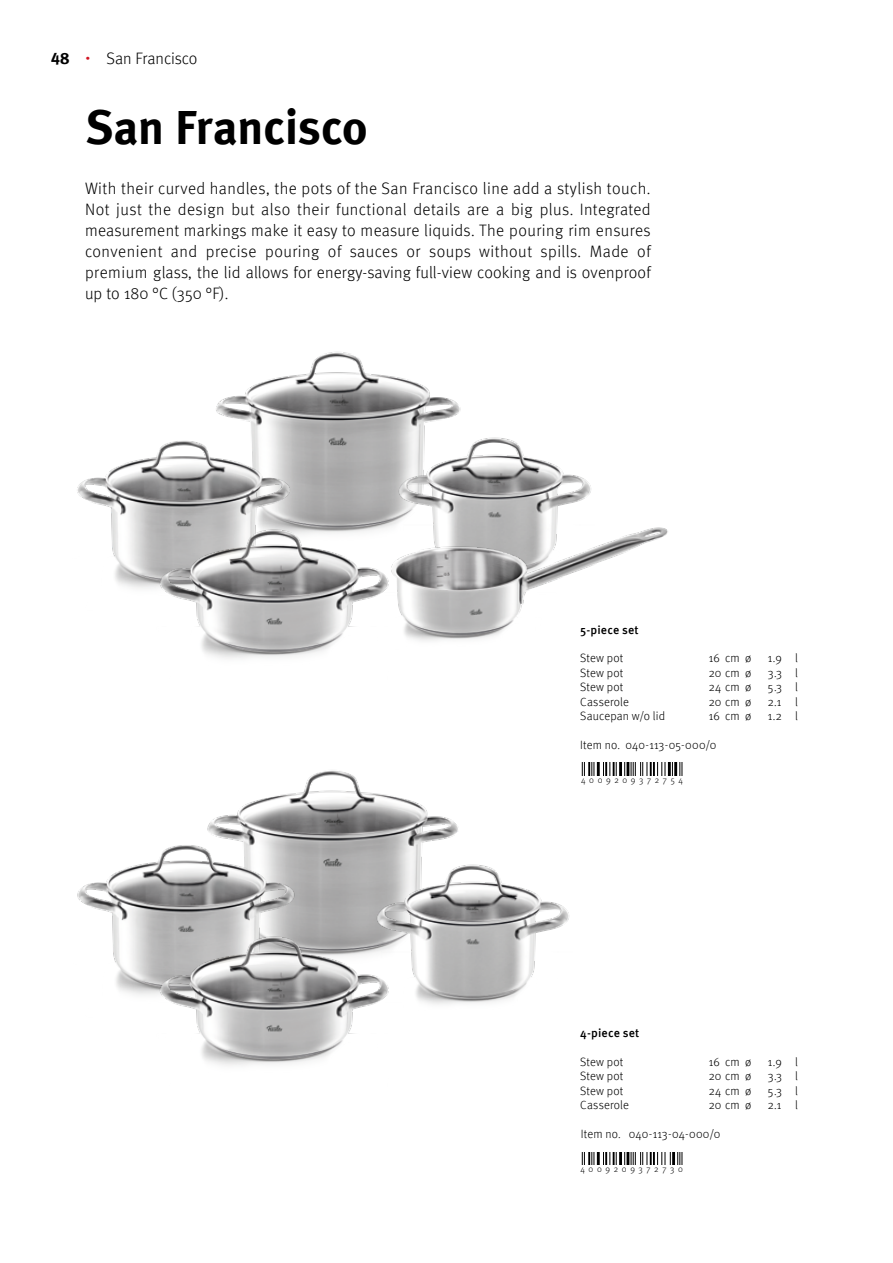
<style>
.page{position:relative;width:893px;height:1263px;background:#fff}
.page>*{position:absolute;margin:0;border:0;box-sizing:border-box;transform-origin:0 0}
.t1{font:700 48px "Meta Pro";letter-spacing:-.015em;color:#000}
.t2{font:300 16.5px/21px "Meta Pro";letter-spacing:.005em;color:#000;text-align:justify}
.t3{font:300 12px "Meta Pro";letter-spacing:.01em;color:#000}
.t4{font:500 12px "Meta Pro";letter-spacing:.015em;color:#000}
.t5{font:11.85px "Helvetica";letter-spacing:.005em;color:#000}
.t6{font:300 8.7px "Meta Pro";letter-spacing:.42em;color:#000}
.s1{font-weight:700}
.s2{font-weight:400;font-size:24px;color:#d11422}
</style>
<div class="page">
<svg style="left:582px;top:1152px;width:100px;height:12px"></svg>
<svg style="left:582px;top:763px;width:100px;height:12px"></svg>
<img style="left:216px;top:352px;width:245px;height:159px">
<img style="left:207px;top:770px;width:251px;height:148px">
<img style="left:77px;top:428px;width:234px;height:158px">
<img style="left:77px;top:831px;width:239px;height:161px">
<img style="left:366px;top:420px;width:225px;height:80px">
<img style="left:343px;top:847px;width:226px;height:158px">
<img style="left:126px;top:511px;width:229px;height:148px">
<img style="left:126px;top:918px;width:298px;height:148px">
<img style="left:355px;top:500px;width:313px;height:141px">
<p class="t2" style="left:51px;top:47px;width:148px"><span class="s1">48</span> <span class="s2">⋅</span> San Francisco</p>
<h1 class="t1" style="left:85px;top:90px;width:284px">San Francisco</h1>
<p class="t2" style="left:85px;top:177px;width:567px">With their curved handles, the pots of the San Francisco line add a stylish touch.<br>Not just the design but also their functional details are a big plus. Integrated measurement markings make it easy to measure liquids. The pouring rim ensures convenient and precise pouring of sauces or soups without spills. Made of premium glass, the lid allows for energy-saving full-view cooking and is ovenproof up to 180 °C (350 °F).</p>
<p class="t4" style="left:580px;top:620px;width:60px">5-piece set</p>
<p class="t3" style="left:580px;top:650px;width:44px">Stew pot</p>
<p class="t3" style="left:709px;top:650px;width:44px">16 cm ø</p>
<p class="t3" style="left:768px;top:650px;width:15px">1.9</p>
<p class="t3" style="left:795px;top:650px;width:4px">l</p>
<p class="t3" style="left:580px;top:664px;width:44px">Stew pot</p>
<p class="t3" style="left:709px;top:664px;width:44px">20 cm ø</p>
<p class="t3" style="left:768px;top:664px;width:16px">3.3</p>
<p class="t3" style="left:795px;top:664px;width:4px">l</p>
<p class="t3" style="left:580px;top:678px;width:44px">Stew pot</p>
<p class="t3" style="left:709px;top:678px;width:44px">24 cm ø</p>
<p class="t3" style="left:768px;top:678px;width:15px">5.3</p>
<p class="t3" style="left:795px;top:678px;width:4px">l</p>
<p class="t3" style="left:580px;top:693px;width:50px">Casserole</p>
<p class="t3" style="left:709px;top:693px;width:44px">20 cm ø</p>
<p class="t3" style="left:768px;top:693px;width:15px">2.1</p>
<p class="t3" style="left:795px;top:693px;width:4px">l</p>
<p class="t3" style="left:580px;top:707px;width:86px">Saucepan w/o lid</p>
<p class="t3" style="left:709px;top:707px;width:44px">16 cm ø</p>
<p class="t3" style="left:768px;top:707px;width:31px">1.2 l</p>
<p class="t3" style="left:580px;top:736px;width:138px">Item no. 040-113-05-000/0</p>
<p class="t6" style="left:581px;top:773px;width:103px">4009209372754</p>
<p class="t5" style="left:572px;top:777px;width:124px">4 009209 372754 &gt;</p>
<p class="t4" style="left:580px;top:1023px;width:60px">4-piece set</p>
<p class="t3" style="left:580px;top:1053px;width:44px">Stew pot</p>
<p class="t3" style="left:709px;top:1053px;width:44px">16 cm ø</p>
<p class="t3" style="left:580px;top:1067px;width:44px">Stew pot</p>
<p class="t3" style="left:709px;top:1067px;width:44px">20 cm ø</p>
<p class="t3" style="left:580px;top:1082px;width:44px">Stew pot</p>
<p class="t3" style="left:709px;top:1082px;width:44px">24 cm ø</p>
<p class="t3" style="left:580px;top:1096px;width:50px">Casserole</p>
<p class="t3" style="left:709px;top:1096px;width:44px">20 cm ø</p>
<p class="t3" style="left:581px;top:1125px;width:141px">Item no. 040-113-04-000/0</p>
<p class="t6" style="left:581px;top:1162px;width:104px">4009209372730</p>
<p class="t5" style="left:572px;top:1167px;width:124px">4 009209 372730 &gt;</p>
<p class="t3" style="left:768px;top:1053px;width:15px">1.9</p>
<p class="t3" style="left:795px;top:1053px;width:4px">l</p>
<p class="t3" style="left:768px;top:1067px;width:16px">3.3</p>
<p class="t3" style="left:795px;top:1067px;width:4px">l</p>
<p class="t3" style="left:768px;top:1082px;width:15px">5.3</p>
<p class="t3" style="left:795px;top:1082px;width:4px">l</p>
<p class="t3" style="left:768px;top:1096px;width:15px">2.1</p>
<p class="t3" style="left:795px;top:1096px;width:4px">l</p>
</div>
